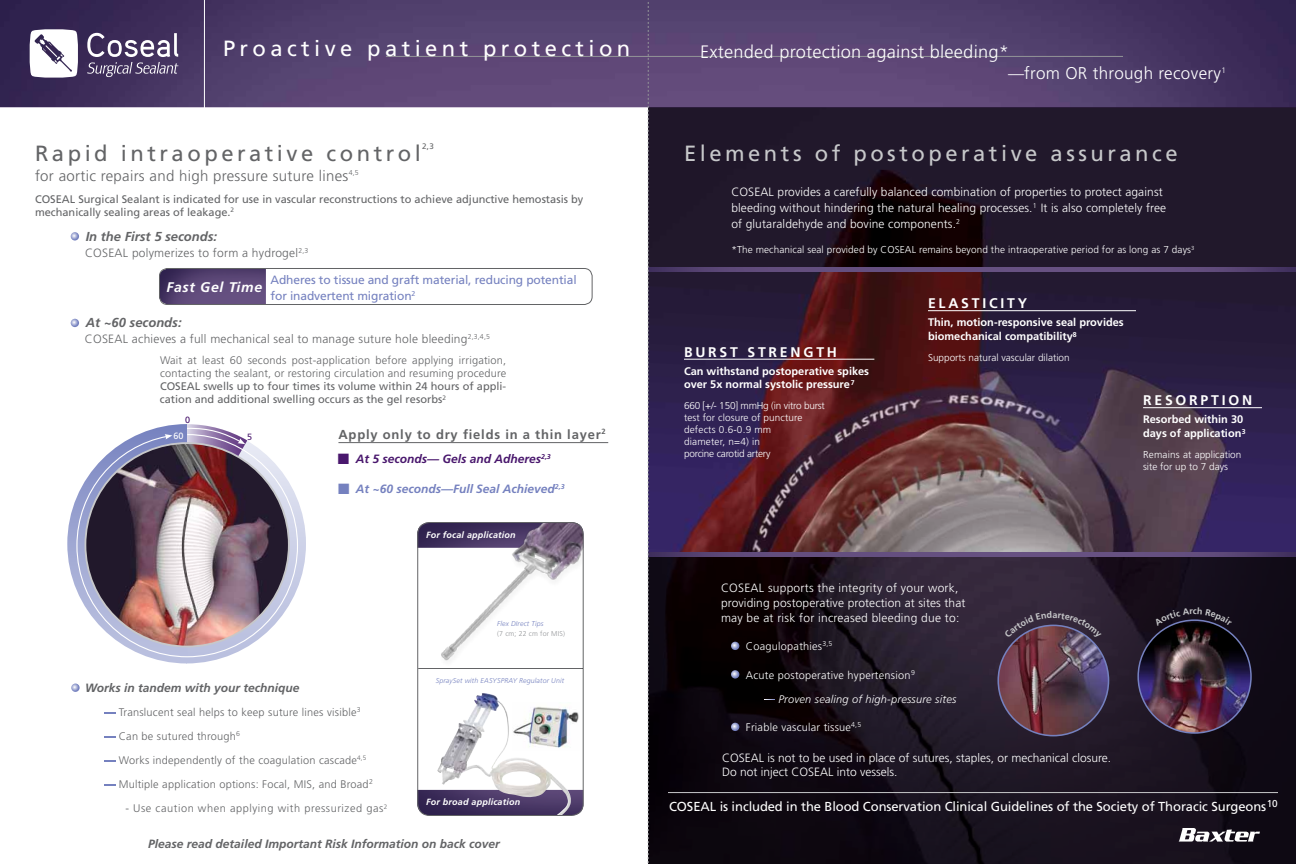
<style>
.page{position:relative;width:1296px;height:864px;background:#fff}
.page>*{position:absolute;margin:0;border:0;box-sizing:border-box;transform-origin:0 0}
.t1{font:22px "Frutiger";letter-spacing:.16em;color:#c7c8ca}
.t2{font:22px "Frutiger";letter-spacing:.2em;color:#fff}
.t3{font:22px "Frutiger";letter-spacing:.16em;color:#636466}
.t4{font:300 18px "Frutiger";color:#fff}
.t5{font:300 17px "Frutiger";letter-spacing:.02em;color:#fff}
.t6{font:300 15px "Frutiger";letter-spacing:.02em;color:#636466}
.t7{font:700 14px "Frutiger";letter-spacing:.2em;color:#fff}
.t8{font:italic 700 14px "Frutiger";letter-spacing:.05em;color:#fff}
.t9{font:13px "Frutiger";letter-spacing:-.01em;color:#fff}
.t10{font:700 13px "Frutiger";letter-spacing:.06em;color:#636466}
.t11{font:italic 700 13px "Frutiger";color:#636466}
.t12{font:300 12px/15px "Frutiger";letter-spacing:.01em;color:#fff}
.t13{font:300 12px "Frutiger";letter-spacing:.02em;color:#636466}
.t14{font:italic 700 12px "Frutiger";color:#636466}
.t15{font:12px/16px "Frutiger";letter-spacing:-.01em;color:#7581bf}
.t16{font:italic 700 12px "Frutiger";color:#7581bf}
.t17{font:italic 700 12px "Frutiger";color:#49176d}
.t18{font:300 11px/13.2px "Frutiger";letter-spacing:.02em;color:#636466}
.t19{font:11px/13.2px "Frutiger";color:#636466}
.t20{font:700 11px/14.4px "Frutiger";color:#fff}
.t21{font:300 11px "Frutiger";letter-spacing:.02em;color:#fff}
.t22{font:300 11px "Frutiger";letter-spacing:.05em;color:#636466}
.t23{font:italic 300 11px "Frutiger";letter-spacing:.02em;color:#fff}
.t24{font:300 10px/12px "Frutiger";letter-spacing:.01em;color:#fff}
.t25{font:300 10px/12px "Frutiger";letter-spacing:-.01em;color:#fff}
.t26{font:9.1px "Frutiger";color:#fff}
.t27{font:9.1px "Frutiger";color:#49176d}
.t28{font:italic 700 9px "Frutiger";letter-spacing:.02em;color:#fff}
.t29{font:8px "Frutiger";color:#636466}
.t30{font:italic 300 7px "Frutiger";letter-spacing:.02em;color:#7581bf}
.t31{font:300 7px "Frutiger";letter-spacing:.02em;color:#939598}
.s1{font-size:16px}
.s2{color:#fff}
.s3{font-style:normal}
</style>
<div class="page">
<img style="left:649px;top:107px;width:647px;height:160px">
<img style="left:649px;top:267px;width:647px;height:286px">
<img style="left:649px;top:557px;width:647px;height:307px">
<img style="left:417px;top:790px;width:165px;height:24px">
<img style="left:998px;top:625px;width:111px;height:111px;border-radius:55px">
<img style="left:1138px;top:623px;width:113px;height:110px">
<img style="left:649px;top:553px;width:647px;height:4px">
<img style="left:0;top:0;width:1296px;height:107px">
<hr style="left:204px;top:0;width:1px;height:112px;background:#fff">
<hr style="left:386px;top:56px;width:737px;height:1px;background:#939598">
<img style="left:67px;top:424px;width:239px;height:239px">
<img style="left:418px;top:522px;width:164px;height:139px">
<img style="left:437px;top:693px;width:134px;height:121px">
<img style="left:513px;top:702px;width:66px;height:49px">
<div style="left:417px;top:522px;width:167px;height:294px;border:1px solid #636466;border-radius:12px"></div>
<hr style="left:418px;top:668px;width:165px;height:1px;background:#636466">
<svg style="left:731px;top:642px;width:8px;height:8px"></svg>
<svg style="left:731px;top:670px;width:8px;height:9px"></svg>
<svg style="left:731px;top:723px;width:8px;height:8px"></svg>
<svg style="left:71px;top:232px;width:8px;height:9px"></svg>
<svg style="left:71px;top:319px;width:8px;height:8px"></svg>
<svg style="left:71px;top:684px;width:9px;height:8px"></svg>
<hr style="left:684px;top:359px;width:190px;height:1px;background:#fff">
<hr style="left:928px;top:310px;width:208px;height:1px;background:#fff">
<hr style="left:1143px;top:407px;width:119px;height:1px;background:#fff">
<hr style="left:668px;top:792px;width:610px;height:1px;background:#c7c8ca">
<hr style="left:338px;top:442px;width:270px;height:1px;background:#636466">
<img style="left:159px;top:270px;width:107px;height:35px">
<div style="left:159px;top:268px;width:434px;height:37px;border:1px solid #636466;border-radius:8px"></div>
<svg style="left:87px;top:33px;width:91px;height:44px"></svg>
<svg style="left:29px;top:28px;width:50px;height:51px"></svg>
<svg style="left:1179px;top:828px;width:81px;height:14px"></svg>
<svg style="left:648px;top:0;width:1px;height:864px"></svg>
<svg style="left:1004px;top:611px;width:98px;height:28px"></svg>
<svg style="left:1154px;top:608px;width:78px;height:18px"></svg>
<h1 class="t2" style="left:223px;top:36px;width:409px">P roactive patient protection</h1>
<h2 class="t4" style="left:700px;top:42px;width:311px">Extended protection against bleeding*</h2>
<h3 class="t5" style="left:1008px;top:63px;width:219px"><span class="s1">—</span>from OR through recovery<sup>1</sup></h3>
<p class="t29" style="left:422px;top:142px;width:13px">2,3</p>
<h1 class="t3" style="left:35px;top:141px;width:387px">Rapid intraoperative control</h1>
<h1 class="t1" style="left:684px;top:141px;width:495px">Elements of postoperative assurance</h1>
<p class="t6" style="left:35px;top:167px;width:325px">for aortic repairs and high pressure suture lines<sup>4,5</sup></p>
<p class="t19" style="left:35px;top:192px;width:550px">COSEAL Surgical Sealant is indicated for use in vascular reconstructions to achieve adjunctive hemostasis by mechanically sealing areas of leakage.<sup>2</sup></p>
<p class="t11" style="left:86px;top:228px;width:133px">In the First 5 seconds:</p>
<p class="t13" style="left:85px;top:246px;width:225px">COSEAL polymerizes to form a hydrogel<sup>2,3</sup></p>
<p class="t8" style="left:166px;top:279px;width:97px">Fast Gel Time</p>
<p class="t15" style="left:271px;top:272px;width:308px">Adheres to tissue and graft material, reducing potential for inadvertent migration<sup>2</sup></p>
<p class="t11" style="left:86px;top:315px;width:97px">At ~60 seconds:</p>
<p class="t13" style="left:85px;top:332px;width:407px">COSEAL achieves a full mechanical seal to manage suture hole bleeding<sup>2,3,4,5</sup></p>
<p class="t18" style="left:160px;top:353px;width:348px">Wait at least 60 seconds post-application before applying irrigation, contacting the sealant, or restoring circulation and resuming procedure</p>
<p class="t19" style="left:160px;top:380px;width:348px">COSEAL swells up to four times its volume within 24 hours of appli&shy;cation and additional swelling occurs as the gel resorbs<sup>2</sup></p>
<p class="t27" style="left:185px;top:415px;width:7px">0</p>
<p class="t26" style="left:174px;top:430px;width:12px">60</p>
<p class="t27" style="left:247px;top:431px;width:7px">5</p>
<p class="t10" style="left:338px;top:427px;width:269px">Apply only to dry fields in a thin layer<sup>2</sup></p>
<p class="t17" style="left:338px;top:452px;width:215px">■ At 5 seconds— Gels and Adheres<sup>2,3</sup></p>
<p class="t16" style="left:338px;top:482px;width:228px">■ At ~60 seconds—Full Seal Achieved<sup>2,3</sup></p>
<p class="t28" style="left:426px;top:530px;width:91px">For focal application</p>
<p class="t30" style="left:497px;top:620px;width:48px">Flex DIrect Tips</p>
<p class="t31" style="left:497px;top:630px;width:69px">(7 cm; 22 cm for MIS)</p>
<p class="t14" style="left:85px;top:681px;width:216px">Works in tandem with your technique</p>
<p class="t18" style="left:104px;top:705px;width:258px"><span class="s2">—</span> Translucent seal helps to keep suture lines visible<sup>3</sup></p>
<p class="t18" style="left:104px;top:729px;width:137px"><span class="s2">—</span> Can be sutured through<sup>6</sup></p>
<p class="t18" style="left:104px;top:753px;width:264px"><span class="s2">—</span> Works independently of the coagulation cascade<sup>4,5</sup></p>
<p class="t18" style="left:104px;top:777px;width:270px"><span class="s2">—</span> Multiple application options: Focal, MIS, and Broad<sup>2</sup></p>
<p class="t22" style="left:125px;top:802px;width:264px">- Use caution when applying with pressurized gas<sup>2</sup></p>
<p class="t30" style="left:436px;top:676px;width:130px">SpraySet with EASYSPRAY Regulator Unit</p>
<p class="t28" style="left:426px;top:796px;width:96px">For broad application</p>
<p class="t14" style="left:148px;top:837px;width:353px">Please read detailed Important Risk Information on back cover</p>
<p class="t12" style="left:731px;top:184px;width:436px;line-height:16px">COSEAL provides a carefully balanced combination of properties to protect against bleeding without hindering the natural healing processes.<sup>1</sup> It is also completely free of glutaraldehyde and bovine components.<sup>2</sup></p>
<p class="t24" style="left:731px;top:244px;width:465px">*The mechanical seal provided by COSEAL remains beyond the intraoperative period for as long as 7 days<sup>3</sup></p>
<p class="t7" style="left:684px;top:344px;width:155px">BURST STRENGTH</p>
<p class="t20" style="left:684px;top:364px;width:187px;line-height:13.2px">Can withstand postoperative spikes over 5x normal systolic pressure<sup>7</sup></p>
<p class="t25" style="left:684px;top:399px;width:142px">660 [+/- 150] mmHg (in vitro burst test for closure of puncture defects 0.6-0.9 mm<br>diameter, n=4) in<br>porcine carotid artery</p>
<p class="t7" style="left:928px;top:295px;width:101px">ELASTICITY</p>
<p class="t20" style="left:928px;top:315px;width:197px">Thin, motion-responsive seal provides biomechanical compatibility<sup>8</sup></p>
<p class="t24" style="left:928px;top:352px;width:143px">Supports natural vascular dilation</p>
<p class="t7" style="left:1143px;top:392px;width:111px">RESORPTION</p>
<p class="t20" style="left:1143px;top:412px;width:104px">Resorbed within 30 days of application<sup>3</sup></p>
<p class="t24" style="left:1143px;top:449px;width:100px">Remains at application site for up to 7 days</p>
<p class="t12" style="left:721px;top:580px;width:246px">COSEAL supports the integrity of your work, providing postoperative protection at sites that may be at risk for increased bleeding due to:</p>
<p class="t21" style="left:746px;top:640px;width:88px">Coagulopathies<sup>3,5</sup></p>
<p class="t21" style="left:746px;top:669px;width:171px">Acute postoperative hypertension<sup>9</sup></p>
<p class="t23" style="left:764px;top:692px;width:194px"><span class="s3">—</span> Proven sealing of high-pressure sites</p>
<p class="t21" style="left:746px;top:721px;width:117px">Friable vascular tissue<sup>4,5</sup></p>
<p class="t12" style="left:722px;top:750px;width:390px;line-height:14.4px">COSEAL is not to be used in place of sutures, staples, or mechanical closure.<br>Do not inject COSEAL into vessels.</p>
<p class="t9" style="left:669px;top:799px;width:610px">COSEAL is included in the Blood Conservation Clinical Guidelines of the Society of Thoracic Surgeons<sup>10</sup></p>
</div>
